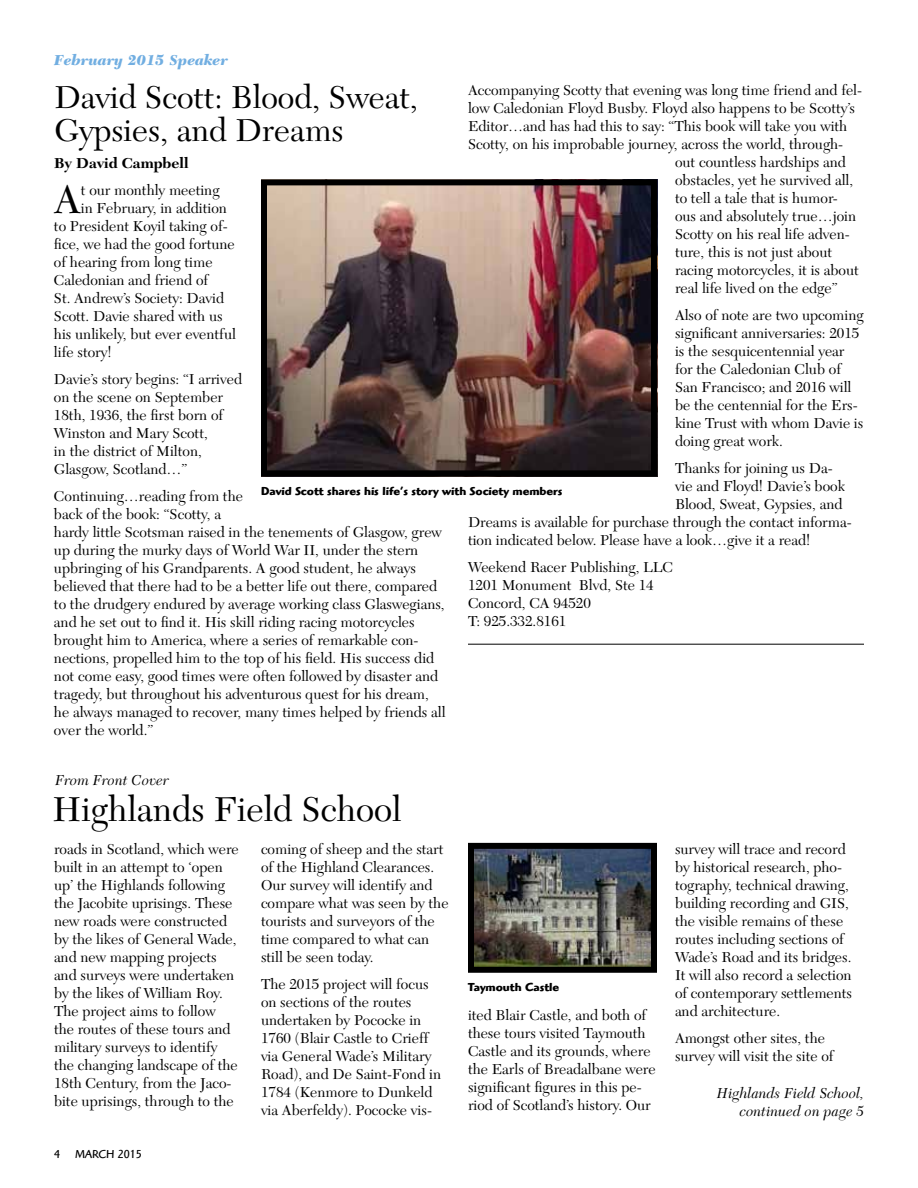
<style>
.page{position:relative;width:918px;height:1188px;background:#fff}
.page>*{position:absolute;margin:0;border:0;box-sizing:border-box;transform-origin:0 0}
.t1{font:41.85px "New Caledonia";color:#000}
.t2{font:36px "New Caledonia";color:#000}
.t3{font:33px/33px "New Caledonia";color:#000}
.t4{font:15px/18px "New Caledonia";color:#000}
.t5{font:italic 15px/18px "New Caledonia";color:#000;text-align:right}
.t6{font:italic 900 15px "New Caledonia";color:#71aee1}
.t7{font:700 15px "New Caledonia";color:#000}
.t8{font:700 12px "Highlander";color:#000}
.t9{font:12px "Highlander";color:#000}
</style>
<div class="page">
<hr style="left:468px;top:644px;width:396px;height:1px;background:#000">
<img style="left:268px;top:186px;width:382px;height:283px">
<div style="left:261px;top:179px;width:396px;height:297px;border:6px solid #000"></div>
<img style="left:475px;top:850px;width:175px;height:116px">
<div style="left:468px;top:843px;width:189px;height:130px;border:6px solid #000"></div>
<p class="t6" style="left:54px;top:51px;width:175px">February 2015 Speaker</p>
<p class="t4" style="left:468px;top:81px;width:396px">Accompanying Scotty that evening was long time friend and fel-</p>
<p class="t4" style="left:468px;top:99px;width:389px">low Caledonian Floyd Busby. Floyd also happens to be Scotty’s</p>
<p class="t4" style="left:468px;top:117px;width:381px">Editor…and has had this to say: “This book will take you with</p>
<p class="t4" style="left:468px;top:135px;width:377px">Scotty, on his improbable journey, across the world, through-</p>
<p class="t4" style="left:675px;top:153px;width:172px">out countless hardships and</p>
<p class="t4" style="left:675px;top:171px;width:180px">obstacles, yet he survived all,</p>
<p class="t4" style="left:675px;top:189px;width:164px">to tell a tale that is humor-</p>
<p class="t4" style="left:675px;top:207px;width:183px">ous and absolutely true…join</p>
<p class="t4" style="left:675px;top:225px;width:176px">Scotty on his real life adven-</p>
<p class="t4" style="left:675px;top:243px;width:159px">ture, this is not just about</p>
<p class="t4" style="left:675px;top:261px;width:185px">racing motorcycles, it is about</p>
<p class="t4" style="left:675px;top:279px;width:164px">real life lived on the edge”</p>
<p class="t4" style="left:675px;top:306px;width:190px">Also of note are two upcoming significant anniversaries: 2015 is the sesquicentennial year for the Caledonian Club of<br>San Francisco; and 2016 will be the centennial for the Ers&shy;kine Trust with whom Davie is doing great work.</p>
<p class="t4" style="left:675px;top:459px;width:159px">Thanks for joining us Da-</p>
<p class="t4" style="left:675px;top:477px;width:171px">vie and Floyd! Davie’s book</p>
<p class="t4" style="left:675px;top:495px;width:169px">Blood, Sweat, Gypsies, and</p>
<p class="t4" style="left:468px;top:513px;width:385px">Dreams is available for purchase through the contact informa-</p>
<p class="t4" style="left:468px;top:531px;width:344px">tion indicated below. Please have a look…give it a read!</p>
<p class="t4" style="left:468px;top:558px;width:207px">Weekend Racer Publishing, LLC<br>1201 Monument Blvd, Ste 14<br>Concord, CA 94520<br>T: 925.332.8161</p>
<h3 class="t3" style="left:54px;top:82px;width:366px">David Scott: Blood, Sweat,<br>Gypsies, and Dreams</h3>
<p class="t7" style="left:54px;top:155px;width:136px">By David Campbell</p>
<h1 class="t1" style="left:54px;top:175px;width:29px">A</h1>
<p class="t4" style="left:81px;top:182px;width:140px">t our monthly meeting</p>
<p class="t4" style="left:81px;top:200px;width:148px">in February, in addition</p>
<p class="t4" style="left:54px;top:218px;width:175px">to President Koyil taking of-</p>
<p class="t4" style="left:54px;top:236px;width:182px">fice, we had the good fortune</p>
<p class="t4" style="left:54px;top:254px;width:160px">of hearing from long time</p>
<p class="t4" style="left:54px;top:272px;width:156px">Caledonian and friend of</p>
<p class="t4" style="left:54px;top:290px;width:172px">St. Andrew’s Society: David</p>
<p class="t4" style="left:54px;top:308px;width:170px">Scott. Davie shared with us</p>
<p class="t4" style="left:54px;top:326px;width:183px">his unlikely, but ever eventful</p>
<p class="t4" style="left:54px;top:344px;width:59px">life story!</p>
<p class="t4" style="left:54px;top:371px;width:190px">Davie’s story begins: “I arrived on the scene on September<br>18th, 1936, the first born of<br>Winston and Mary Scott,<br>in the district of Milton,<br>Glasgow, Scotland…”</p>
<p class="t4" style="left:54px;top:488px;width:393px">Continuing…reading from the<br>back of the book: “Scotty, a<br>hardy little Scotsman raised in the tenements of Glasgow, grew up during the murky days of World War II, under the stern upbringing of his Grandparents. A good student, he always believed that there had to be a better life out there, compared to the drudgery endured by average working class Glaswegians, and he set out to find it. His skill riding racing motorcycles brought him to America, where a series of remarkable con&shy;nections, propelled him to the top of his field. His success did not come easy, good times were often followed by disaster and tragedy, but throughout his adventurous quest for his dream, he always managed to recover, many times helped by friends all over the world.”</p>
<p class="t8" style="left:261px;top:483px;width:303px">David Scott shares his life’s story with Society members</p>
<p class="t5" style="left:55px;top:772px;width:115px">From Front Cover</p>
<h2 class="t2" style="left:52px;top:789px;width:351px">Highlands Field School</h2>
<p class="t4" style="left:54px;top:841px;width:186px">roads in Scotland, which were built in an attempt to ‘open up’ the Highlands following the Jacobite uprisings. These new roads were constructed by the likes of General Wade, and new mapping projects and surveys were undertaken by the likes of William Roy.<br>The project aims to follow the routes of these tours and military surveys to identify the changing landscape of the<br>18th Century, from the Jaco&shy;bite uprisings, through to the</p>
<p class="t4" style="left:261px;top:841px;width:189px">coming of sheep and the start of the Highland Clearances.<br>Our survey will identify and compare what was seen by the tourists and surveyors of the time compared to what can still be seen today.</p>
<p class="t4" style="left:261px;top:976px;width:182px">The 2015 project will focus on sections of the routes undertaken by Pococke in<br>1760 (Blair Castle to Crieff via General Wade’s Military<br>Road), and De Saint-Fond in<br>1784 (Kenmore to Dunkeld via Aberfeldy). Pococke vis-</p>
<p class="t9" style="left:54px;top:1147px;width:7px">4</p>
<p class="t9" style="left:75px;top:1147px;width:68px">MARCH 2015</p>
<p class="t8" style="left:468px;top:980px;width:93px">Taymouth Castle</p>
<p class="t4" style="left:468px;top:1007px;width:189px">ited Blair Castle, and both of these tours visited Taymouth<br>Castle and its grounds, where the Earls of Breadalbane were significant figures in this pe&shy;riod of Scotland’s history. Our</p>
<p class="t4" style="left:675px;top:841px;width:179px">survey will trace and record by historical research, pho&shy;tography, technical drawing, building recording and GIS, the visible remains of these routes including sections of<br>Wade’s Road and its bridges.<br>It will also record a selection of contemporary settlements and architecture.</p>
<p class="t4" style="left:675px;top:1030px;width:160px">Amongst other sites, the survey will visit the site of</p>
<p class="t5" style="left:717px;top:1085px;width:149px">Highlands Field School, continued on page 5</p>
</div>
